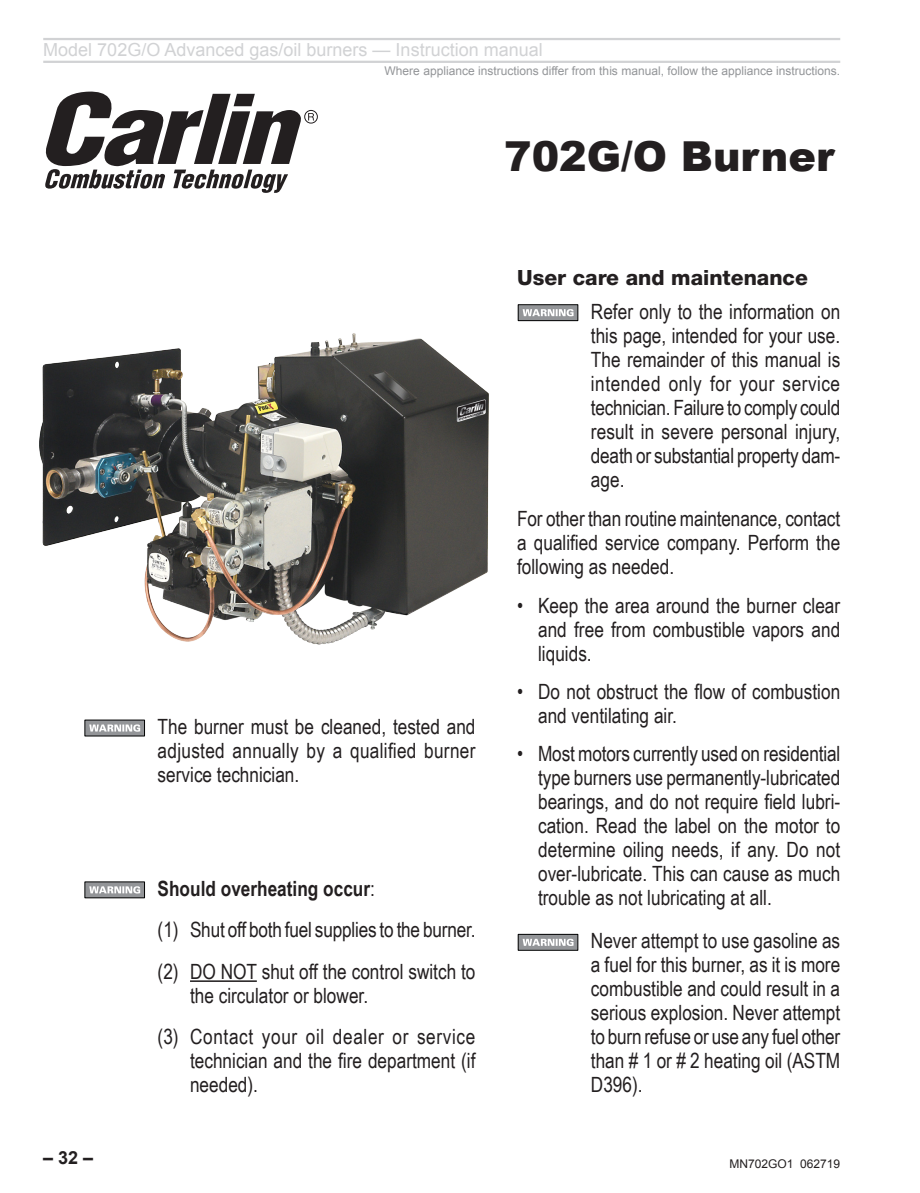
<style>
.page{position:relative;width:920px;height:1193px;background:#fff}
.page>*{position:absolute;margin:0;border:0;box-sizing:border-box;transform-origin:0 0}
.Main_Head{font:900 41.25px "Arial";color:#231f20}
.t1{font:21px/24px "Arial Narrow";color:#231f20;text-align:justify}
.t2{font:700 21px "Arial Narrow";color:#231f20}
.Subhead_1{font:800 21px "Helvetica Neue";color:#231f20}
.t3{font:18px "Arial";color:#d1d2d4}
.t4{font:700 18px "Arial";color:#231f20}
.t5{font:12px "Arial";color:#939598}
.t6{font:12px "Arial";color:#231f20}
.s1{font-weight:400}
</style>
<div class="page">
<hr style="left:43px;top:38px;width:797px;height:2px;background:#d1d2d4">
<hr style="left:43px;top:61px;width:797px;height:2px;background:#d1d2d4">
<img style="left:39px;top:304px;width:491px;height:341px">
<div style="left:518px;top:304px;width:59px;height:16px;background:#939598"></div>
<div style="left:518px;top:304px;width:60px;height:16px;border:1px solid #010202"></div>
<svg style="left:522px;top:309px;width:51px;height:7px"></svg>
<div style="left:518px;top:934px;width:59px;height:16px;background:#939598"></div>
<div style="left:518px;top:934px;width:60px;height:16px;border:1px solid #010202"></div>
<svg style="left:522px;top:938px;width:51px;height:7px"></svg>
<hr style="left:190px;top:980px;width:67px;height:1px;background:#231f20">
<svg style="left:85px;top:881px;width:59px;height:16px"></svg>
<svg style="left:89px;top:886px;width:51px;height:7px"></svg>
<div style="left:85px;top:720px;width:59px;height:15px;background:#939598"></div>
<svg style="left:89px;top:724px;width:51px;height:7px"></svg>
<svg style="left:45px;top:91px;width:256px;height:102px"></svg>
<svg style="left:308px;top:113px;width:6px;height:7px"></svg>
<div style="left:304px;top:110px;width:14px;height:13px;border:1px solid #231f20;border-radius:50%"></div>
<p class="t3" style="left:43px;top:38px;width:501px">Model 702G/O Advanced gas/oil burners — Instruction manual</p>
<p class="t5" style="left:384px;top:62px;width:457px">Where appliance instructions differ from this manual, follow the appliance instructions.</p>
<p class="Main_Head" style="left:504px;top:126px;width:332px">702G/O Burner</p>
<p class="t1" style="left:158px;top:713px;width:319px">The burner must be cleaned, tested and adjusted annually by a qualified burner service technician.</p>
<p class="t2" style="left:158px;top:872px;width:219px">Should overheating occur<span class="s1">:</span></p>
<p class="t1" style="left:158px;top:917px;width:319px">(1) Shut off both fuel supplies to the burner.</p>
<p class="t1" style="left:190px;top:958px;width:287px;text-indent:-32px">(2) DO NOT shut off the control switch to the circulator or blower.</p>
<p class="t1" style="left:190px;top:1023px;width:287px;text-indent:-32px">(3) Contact your oil dealer or service technician and the fire department (if needed).</p>
<p class="Subhead_1" style="left:517px;top:265px;width:292px">User care and maintenance</p>
<p class="t1" style="left:591px;top:298px;width:251px">Refer only to the information on this page, intended for your use.<br>The remainder of this manual is intended only for your service technician. Failure to comply could result in severe personal injury, death or substantial property dam&shy;age.</p>
<p class="t1" style="left:517px;top:506px;width:324px">For other than routine maintenance, contact a qualified service company. Perform the following as needed.</p>
<p class="t1" style="left:538px;top:592px;width:303px;text-indent:-21px">• Keep the area around the burner clear and free from combustible vapors and liquids.</p>
<p class="t1" style="left:538px;top:678px;width:303px;text-indent:-21px">• Do not obstruct the flow of combustion and ventilating air.</p>
<p class="t1" style="left:538px;top:741px;width:304px;text-indent:-21px">• Most motors currently used on residential type burners use permanently-lubricated bearings, and do not require field lubri&shy;cation. Read the label on the motor to determine oiling needs, if any. Do not over-lubricate. This can cause as much trouble as not lubricating at all.</p>
<p class="t1" style="left:591px;top:927px;width:251px">Never attempt to use gasoline as a fuel for this burner, as it is more combustible and could result in a serious explosion. Never attempt to burn refuse or use any fuel other than # 1 or # 2 heating oil (ASTM D396).</p>
<p class="t4" style="left:43px;top:1145px;width:52px">– 32 –</p>
<p class="t6" style="left:729px;top:1155px;width:112px">MN702GO1 062719</p>
</div>
